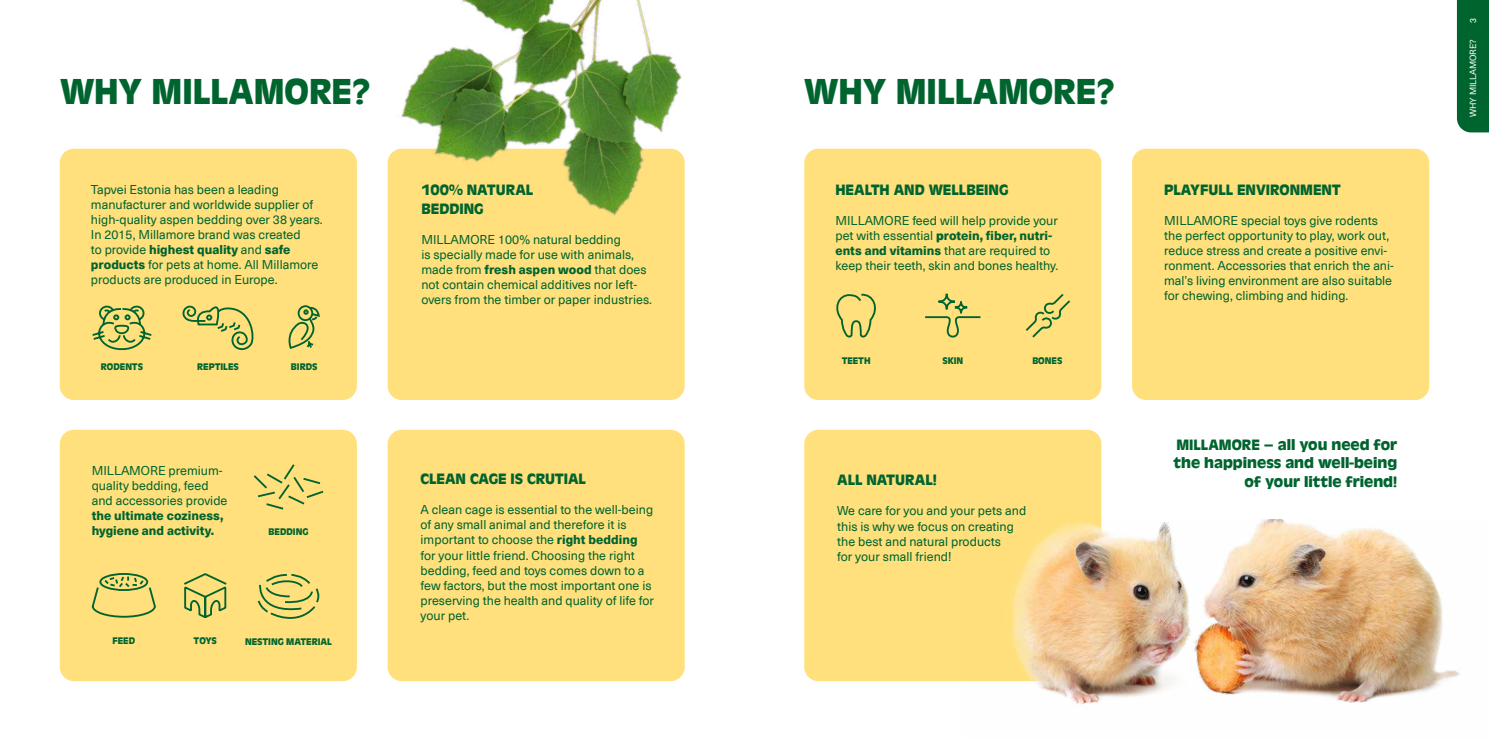
<style>
.page{position:relative;width:1489px;height:745px;background:#fff}
.page>*{position:absolute;margin:0;border:0;box-sizing:border-box;transform-origin:0 0}
.t1{font:700 37.5px "Antique Oli";color:#00642f}
.t2{font:700 15.62px/18.8px "Antique Oli";color:#00642f}
.t3{font:12.5px/15px "Neue Haas Unica W1 G";color:#00642f}
.t4{font:800 12.5px/15px "Neue Haas Unica W1 G";color:#00642f}
.t5{font:700 10px "Antique Oli";color:#00642f}
.t6{font:8.75px "Neue Haas Unica W1 G";color:#fff}
.s1{font-weight:800}
.s2{font-weight:900}
</style>
<div class="page">
<div style="left:1456px;top:0;width:32px;height:132px;background:#00642f"></div>
<div style="left:60px;top:149px;width:297px;height:251px;background:#ffe07d;border-radius:14px"></div>
<div style="left:387px;top:429px;width:297px;height:251px;background:#ffe07d;border-radius:14px"></div>
<div style="left:387px;top:149px;width:297px;height:251px;background:#ffe07d;border-radius:14px"></div>
<svg style="left:92px;top:305px;width:60px;height:46px"></svg>
<svg style="left:183px;top:305px;width:71px;height:46px"></svg>
<svg style="left:288px;top:305px;width:32px;height:44px"></svg>
<div style="left:60px;top:429px;width:297px;height:251px;background:#ffe07d;border-radius:14px"></div>
<div style="left:804px;top:149px;width:297px;height:251px;background:#ffe07d;border-radius:14px"></div>
<div style="left:804px;top:429px;width:297px;height:251px;background:#ffe07d;border-radius:14px"></div>
<div style="left:1131px;top:149px;width:297px;height:251px;background:#ffe07d;border-radius:14px"></div>
<img style="left:335px;top:0;width:350px;height:304px">
<svg style="left:836px;top:293px;width:40px;height:45px"></svg>
<svg style="left:925px;top:293px;width:56px;height:45px"></svg>
<svg style="left:1025px;top:294px;width:45px;height:44px"></svg>
<img style="left:962px;top:519px;width:497px;height:185px">
<svg style="left:253px;top:464px;width:71px;height:46px"></svg>
<svg style="left:91px;top:573px;width:65px;height:45px"></svg>
<svg style="left:184px;top:573px;width:43px;height:45px"></svg>
<svg style="left:257px;top:574px;width:63px;height:45px"></svg>
<h1 class="t1" style="left:60px;top:71px;width:312px">WHY MILLAMORE?</h1>
<h1 class="t1" style="left:804px;top:71px;width:312px">WHY MILLAMORE?</h1>
<p class="t3" style="left:91px;top:181px;width:233px">Tapvei Estonia has been a leading manufacturer and worldwide supplier of high-quality aspen bedding over 38 years.<br>In 2015, Millamore brand was created<br>to provide <span class="s1">highest quality</span> and <span class="s1">safe products</span> for pets at home. All Millamore products are produced in Europe.</p>
<p class="t5" style="left:101px;top:360px;width:44px">RODENTS</p>
<p class="t5" style="left:197px;top:360px;width:43px">REPTILES</p>
<p class="t5" style="left:291px;top:360px;width:28px">BIRDS</p>
<p class="t3" style="left:92px;top:462px;width:137px">MILLAMORE premium&shy;quality bedding, feed and accessories provide</p>
<p class="t4" style="left:92px;top:507px;width:133px">the ultimate coziness, hygiene and activity.</p>
<p class="t5" style="left:268px;top:526px;width:41px">BEDDING</p>
<p class="t5" style="left:112px;top:634px;width:24px">FEED</p>
<p class="t5" style="left:193px;top:634px;width:25px">TOYS</p>
<p class="t5" style="left:245px;top:635px;width:88px">NESTING MATERIAL</p>
<p class="t2" style="left:421px;top:181px;width:113px">100% NATURAL<br>BEDDING</p>
<p class="t3" style="left:421px;top:231px;width:232px">MILLAMORE 100% natural bedding<br>is specially made for use with animals, made from <span class="s1">fresh aspen wood</span> that does not contain chemical additives nor left&shy;overs from the timber or paper industries.</p>
<p class="t2" style="left:420px;top:469px;width:167px">CLEAN CAGE IS CRUTIAL</p>
<p class="t3" style="left:420px;top:501px;width:235px">A clean cage is essential to the well-being of any small animal and therefore it is important to choose the <span class="s1">right bedding </span>for your little friend. Choosing the right bedding, feed and toys comes down to a few factors, but the most important one is preserving the health and quality of life for your pet.</p>
<p class="t2" style="left:835px;top:181px;width:174px">HEALTH AND WELLBEING</p>
<p class="t3" style="left:835px;top:212px;width:224px">MILLAMORE feed will help provide your pet with essential <span class="s2">p</span><span class="s1">rotein, fiber, nutri&shy;ents and vitamins</span> that are required to keep their teeth, skin and bones healthy.</p>
<p class="t5" style="left:841px;top:354px;width:30px">TEETH</p>
<p class="t5" style="left:942px;top:354px;width:22px">SKIN</p>
<p class="t5" style="left:1032px;top:354px;width:31px">BONES</p>
<p class="t2" style="left:837px;top:470px;width:101px">ALL NATURAL!</p>
<p class="t3" style="left:837px;top:502px;width:190px">We care for you and your pets and this is why we focus on creating the best and natural products<br>for your small friend!</p>
<p class="t2" style="left:1163px;top:181px;width:178px">PLAYFULL ENVIRONMENT</p>
<p class="t3" style="left:1164px;top:212px;width:231px">MILLAMORE special toys give rodents the perfect opportunity to play, work out, reduce stress and create a positive envi&shy;ronment. Accessories that enrich the ani&shy;mal’s living environment are also suitable for chewing, climbing and hiding.</p>
<p class="t2" style="left:1173px;top:435px;width:225px;text-align:right">MILLAMORE – all you need for the happiness and well-being of your little friend!</p>
<p class="t6" style="left:1466px;top:23px;width:6px;rotate:-90deg">3</p>
<p class="t6" style="left:1466px;top:117px;width:79px;rotate:-90deg">WHY MILLAMORE?</p>
</div>
